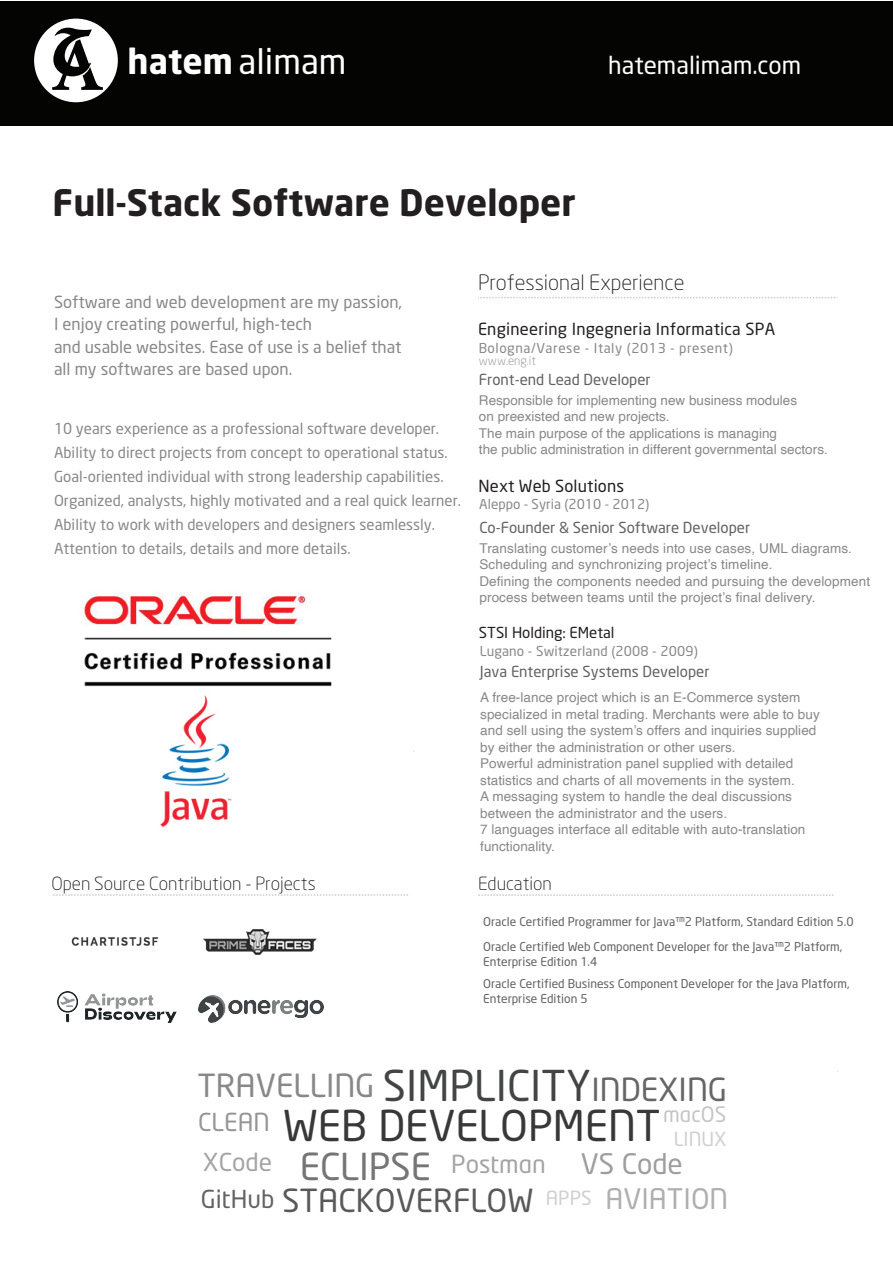
<style>
.page{position:relative;width:893px;height:1263px;background:#fff}
.page>*{position:absolute;margin:0;border:0;box-sizing:border-box;transform-origin:0 0}
.t1{font:42px "Neo Tech";color:#373837}
.t2{font:42px "Neo Tech";color:#434444}
.t3{font:36.75px "Neo Tech";color:#767575}
.t4{font:700 36px "Neo Sans";color:#231f20}
.t5{font:34.5px "Neo Sans";color:#fff}
.t6{font:31.5px "Neo Tech";color:#595959}
.t7{font:31.5px "Neo Tech";color:#898888}
.t8{font:31.5px "Neo Tech";color:#666}
.t9{font:28.05px "Neo Tech";color:#afafaf}
.t10{font:28.05px "Neo Tech";color:#9e9e9e}
.t11{font:24.45px "Neo Tech";color:#626363}
.t12{font:24.45px "Neo Tech";color:#969696}
.t13{font:24.45px "Neo Tech";color:#a5a4a4}
.t14{font:24.3px "Neo Sans";color:#fff}
.t15{font:300 21px "Neo Sans";color:#231f20}
.t16{font:21px "Neo Tech";color:#c6c5c5}
.t17{font:19.2px "Neo Tech";color:#d1cfd0}
.t18{font:300 18px "Neo Sans";color:#231f20}
.t19{font:16.5px/22.5px "Neo Sans";color:#898888}
.t20{font:16.5px "Neo Sans";letter-spacing:.015em;color:#231f20}
.t21{font:15px/24px "Neo Sans";color:#898888}
.t22{font:15px "Neo Sans";color:#606161}
.t23{font:15px "Neo Sans";color:#231f20}
.t24{font:13.5px/16.5px "Helvetica";letter-spacing:.005em;color:#898888}
.t25{font:13.5px "Neo Sans";letter-spacing:.01em;color:#898888}
.t26{font:13.5px "Neo Sans";letter-spacing:.04em;color:#898888}
.t27{font:12px/24.8px "Neo Sans";color:#606161}
.t28{font:300 12px "Neo Sans";color:#898888}
.s1{font-weight:700}
.s2{font-family:"Myriad Pro"}
.s3{font-size:19.2px;color:#d1cfd0}
</style>
<div class="page">
<div style="left:0;top:2px;width:892px;height:124px;background:#040503"></div>
<svg style="left:478px;top:297px;width:359px;height:1px"></svg>
<img style="left:81px;top:592px;width:251px;height:235px">
<svg style="left:478px;top:894px;width:356px;height:2px"></svg>
<svg style="left:53px;top:894px;width:355px;height:2px"></svg>
<div style="left:34px;top:19px;width:84px;height:83px;background:#fff;border-radius:50%"></div>
<svg style="left:45px;top:26px;width:65px;height:77px"></svg>
<img style="left:203px;top:929px;width:113px;height:26px">
<img style="left:71px;top:937px;width:87px;height:9px">
<img style="left:57px;top:991px;width:119px;height:31px">
<img style="left:198px;top:996px;width:125px;height:26px">
<h3 class="t5" style="left:128px;top:45px;width:220px"><span class="s1">hatem</span> alimam</h3>
<h3 class="t14" style="left:608px;top:53px;width:195px">hatemalimam.com</h3>
<h3 class="t4" style="left:52px;top:187px;width:525px">Full-Stack Software Developer</h3>
<p class="t19" style="left:54px;top:291px;width:349px">Software and web development are my passion, I enjoy creating powerful, high-tech<br>and usable websites. Ease of use is a belief that all my softwares are based upon.</p>
<p class="t21" style="left:54px;top:417px;width:408px">10 years experience as a professional software developer.<br>Ability to direct projects from concept to operational status.<br>Goal-oriented individual with strong leadership capabilities.<br>Organized, analysts, highly motivated and a real quick learner.<br>Ability to work with developers and designers seamlessly.<br>Attention to details, details and more details.</p>
<h3 class="t18" style="left:51px;top:876px;width:266px">Open Source Contribution - Projects</h3>
<h3 class="t15" style="left:478px;top:273px;width:208px">Professional Experience</h3>
<p class="t20" style="left:478px;top:321px;width:298px">Engineering Ingegneria Informatica SPA</p>
<p class="t26" style="left:478px;top:341px;width:255px">Bologna/Varese - Italy (2013 - present)</p>
<p class="t22" style="left:479px;top:372px;width:173px">Front-end Lead Developer</p>
<p class="t28" style="left:479px;top:355px;width:58px">www.eng.it</p>
<p class="t24" style="left:479px;top:393px;width:350px">Responsible for implementing new business modules<br>on preexisted and new projects.<br>The main purpose of the applications is managing<br>the public administration in different governmental sectors.</p>
<p class="t20" style="left:478px;top:478px;width:147px">Next Web Solutions</p>
<p class="t25" style="left:479px;top:498px;width:171px">Aleppo - Syria (2010 - 2012)</p>
<p class="t22" style="left:479px;top:520px;width:272px">Co-Founder &amp; Senior Software Developer</p>
<p class="t24" style="left:479px;top:541px;width:392px">Translating customer’s needs into use cases, UML diagrams.<br>Scheduling and synchronizing project’s timeline.<br>Defining the components needed and pursuing the development process between teams until the project’s final delivery.</p>
<p class="t23" style="left:479px;top:625px;width:137px">STSI Holding<span class="s2">:</span> EMetal</p>
<p class="t25" style="left:479px;top:644px;width:219px">Lugano - Switzerland (2008 - 2009)</p>
<p class="t22" style="left:480px;top:664px;width:231px">Java Enterprise Systems Developer</p>
<p class="t24" style="left:480px;top:690px;width:341px">A free-lance project which is an E-Commerce system specialized in metal trading. Merchants were able to buy and sell using the system’s offers and inquiries supplied by either the administration or other users.<br>Powerful administration panel supplied with detailed statistics and charts of all movements in the system.<br>A messaging system to handle the deal discussions between the administrator and the users.<br>7 languages interface all editable with auto-translation functionality.</p>
<h3 class="t18" style="left:478px;top:876px;width:75px">Education</h3>
<p class="t27" style="left:483px;top:910px;width:372px">Oracle Certified Programmer for Java™2 Platform, Standard Edition 5.0<br>Oracle Certified Web Component Developer for the Java™2 Platform,</p>
<p class="t27" style="left:483px;top:951px;width:368px;line-height:22.5px">Enterprise Edition 1.4<br>Oracle Certified Business Component Developer for the Java Platform,</p>
<p class="t27" style="left:483px;top:987px;width:106px">Enterprise Edition 5</p>
<h1 class="t2" style="left:383px;top:1065px;width:209px">SIMPLICITY</h1>
<h3 class="t7" style="left:197px;top:1070px;width:179px">TRAVELLING</h3>
<h3 class="t8" style="left:591px;top:1074px;width:137px">INDEXING</h3>
<h1 class="t1" style="left:283px;top:1105px;width:379px">WEB DEVELOPMENT</h1>
<h3 class="t16" style="left:663px;top:1104px;width:65px">macOS</h3>
<h3 class="t12" style="left:198px;top:1110px;width:73px">CLEAN</h3>
<h3 class="t17" style="left:673px;top:1129px;width:54px">LINUX</h3>
<h3 class="t13" style="left:203px;top:1150px;width:71px">XCode</h3>
<h3 class="t11" style="left:201px;top:1187px;width:75px">GitHub</h3>
<h2 class="t3" style="left:300px;top:1148px;width:247px">ECLIPSE <sup>Postman</sup></h2>
<h3 class="t10" style="left:580px;top:1150px;width:103px">VS Code</h3>
<h3 class="t6" style="left:282px;top:1185px;width:253px">STACKOVERFLOW</h3>
<h3 class="t9" style="left:546px;top:1185px;width:184px"><span class="s3">APPS</span> AVIATION</h3>
</div>
